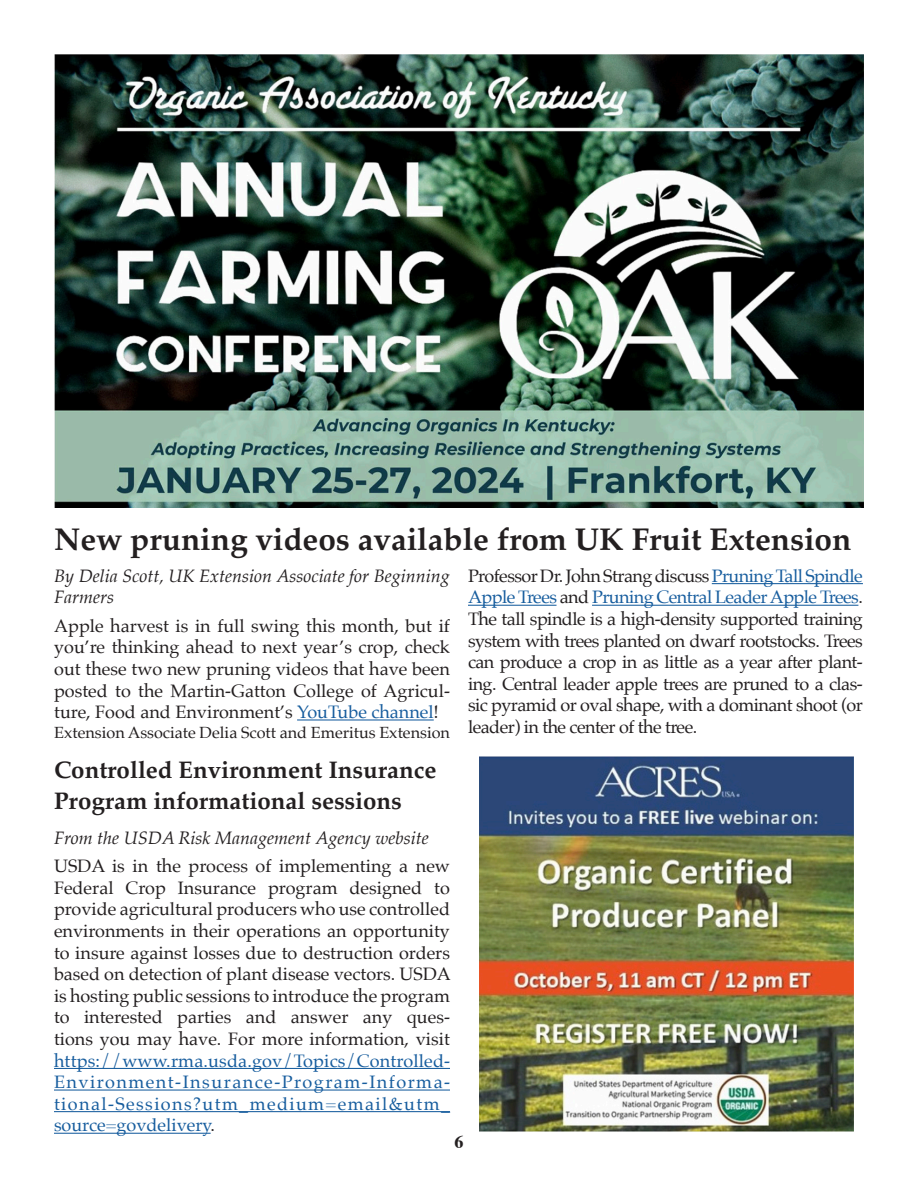
<style>
.page{position:relative;width:918px;height:1188px;background:#fff}
.page>*{position:absolute;margin:0;border:0;box-sizing:border-box;transform-origin:0 0}
.t1{font:700 31.5px "Palatino";color:#231f20}
.t2{font:700 24px/30.6px "Palatino";color:#231f20}
.t3{font:18px/21.6px "Palatino";color:#231f20;text-align:justify}
.t4{font:italic 18px/21.6px "Palatino";color:#231f20}
.t5{font:700 18px "Times";color:#231f20}
.t6{font:16.2px "Palatino";color:#231f20}
.s1{color:#175d9e}
</style>
<div class="page">
<hr style="left:297px;top:719px;width:137px;height:2px;background:#175d9e">
<img style="left:54px;top:54px;width:810px;height:454px">
<img style="left:480px;top:756px;width:374px;height:376px">
<hr style="left:712px;top:583px;width:151px;height:1px;background:#175d9e">
<hr style="left:468px;top:605px;width:89px;height:1px;background:#175d9e">
<hr style="left:592px;top:605px;width:266px;height:1px;background:#175d9e">
<hr style="left:54px;top:1068px;width:396px;height:1px;background:#175d9e">
<hr style="left:54px;top:1090px;width:396px;height:1px;background:#175d9e">
<hr style="left:54px;top:1111px;width:396px;height:1px;background:#175d9e">
<hr style="left:54px;top:1133px;width:157px;height:1px;background:#175d9e">
<p class="t1" style="left:54px;top:512px;width:799px">New pruning videos available from UK Fruit Extension</p>
<p class="t3" style="left:468px;top:565px;width:396px">Professor Dr. John Strang discuss <span class="s1">Pruning Tall Spindle Apple Trees</span> and <span class="s1">Pruning Central Leader Apple Trees</span>.<br>The tall spindle is a high-density supported training system with trees planted on dwarf rootstocks. Trees can produce a crop in as little as a year after plant&shy;ing. Central leader apple trees are pruned to a clas&shy;sic pyramid or oval shape, with a dominant shoot (or leader) in the center of the tree.</p>
<p class="t2" style="left:54px;top:754px;width:384px">Controlled Environment Insurance<br>Program informational sessions</p>
<p class="t4" style="left:54px;top:827px;width:376px">From the USDA Risk Management Agency website</p>
<p class="t3" style="left:54px;top:855px;width:398px">USDA is in the process of implementing a new Federal Crop Insurance program designed to provide agricultural producers who use controlled environments in their operations an opportunity to insure against losses due to destruction orders based on detection of plant disease vectors. USDA is hosting public sessions to introduce the program to interested parties and answer any ques&shy;tions you may have. For more information, visit <span class="s1">https://www.rma.usda.gov/Topics/Controlled-Environment-Insurance-Program-Informa&shy;tional-Sessions?utm_medium=email&amp;utm_ source=govdelivery</span>.</p>
<p class="t4" style="left:54px;top:565px;width:397px">By Delia Scott, UK Extension Associate for Beginning<br>Farmers</p>
<p class="t3" style="left:54px;top:615px;width:397px">Apple harvest is in full swing this month, but if you’re thinking ahead to next year’s crop, check out these two new pruning videos that have been posted to the Martin-Gatton College of Agricul&shy;ture, Food and Environment’s <span class="s1">YouTube channel</span>!</p>
<p class="t6" style="left:54px;top:719px;width:397px">Extension Associate Delia Scott and Emeritus Extension</p>
<p class="t5" style="left:454px;top:1124px;width:10px">6</p>
</div>
